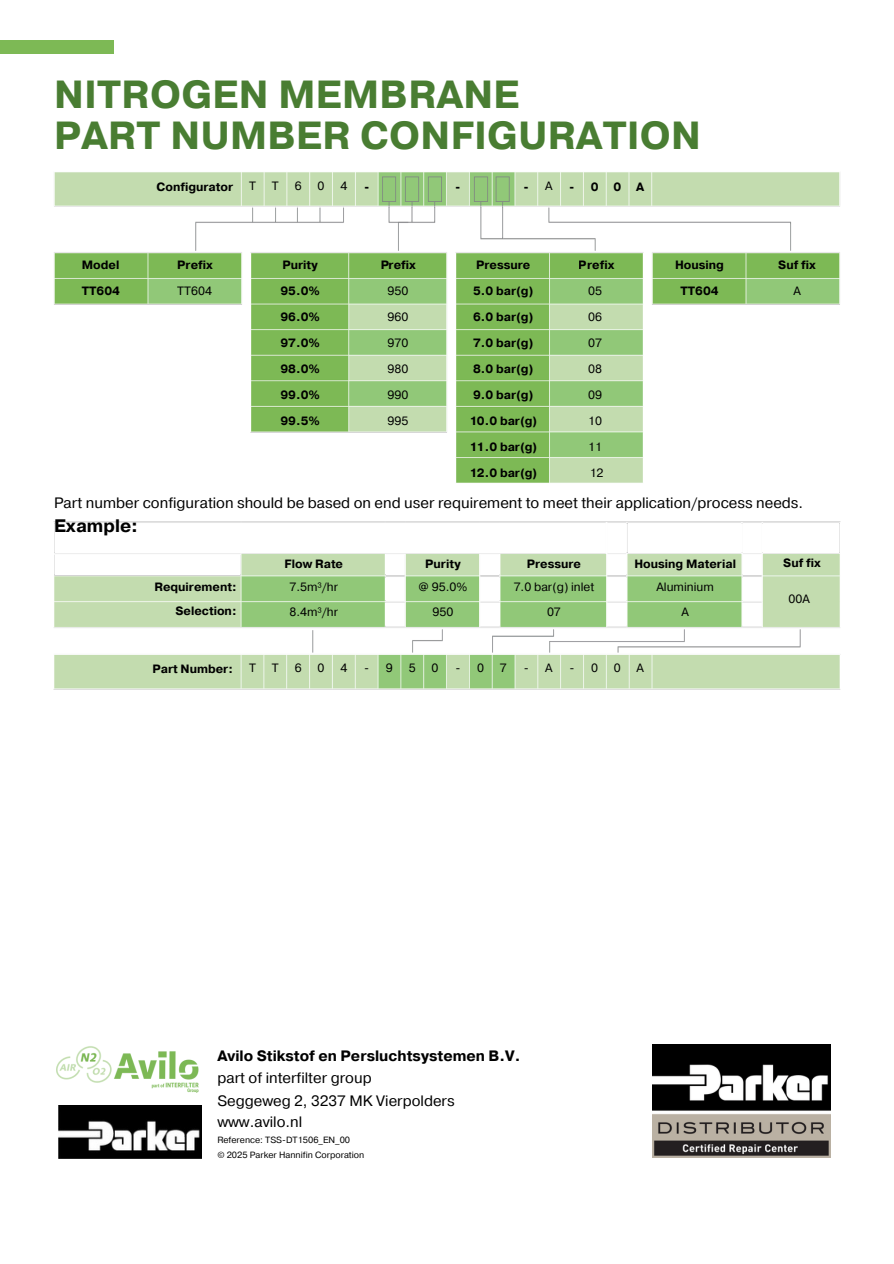
<style>
.page{position:relative;width:894px;height:1264px;background:#fff}
.page>*{position:absolute;margin:0;border:0;box-sizing:border-box;transform-origin:0 0}
.t1{font:700 39px/41.7px "Pragmatica";letter-spacing:.01em;color:#497d32}
.t2{font:700 18px "Pragmatica";color:#000}
.t3{font:15px/21px "Pragmatica";color:#000}
.t4{font:700 15px "Pragmatica";color:#000}
.t5{font:700 12px/26px "Pragmatica";color:#000}
.t6{font:12px/26px "Pragmatica";color:#000;text-align:center}
.t7{font:9px/15px "Pragmatica";color:#000}
.s1{font-weight:400}
</style>
<div class="page">
<div style="left:0;top:41px;width:113px;height:13px;background:#7db955"></div>
<img style="left:54px;top:172px;width:786px;height:311px">
<img style="left:53px;top:521px;width:788px;height:169px">
<img style="left:59px;top:1105px;width:142px;height:53px">
<img style="left:56px;top:1046px;width:143px;height:46px">
<img style="left:652px;top:1044px;width:178px;height:113px">
<h1 class="t1" style="left:54px;top:75px;width:648px">NITROGEN MEMBRANE<br>PART NUMBER CONFIGURATION</h1>
<p class="t5" style="left:157px;top:174px;width:78px">Configurator</p>
<p class="t6" style="left:249px;top:174px;width:8px">T</p>
<p class="t6" style="left:272px;top:174px;width:8px">T</p>
<p class="t6" style="left:295px;top:174px;width:8px">6</p>
<p class="t6" style="left:317px;top:174px;width:8px">0</p>
<p class="t6" style="left:340px;top:174px;width:8px">4</p>
<p class="t5" style="left:364px;top:174px;width:7px">-</p>
<p class="t5" style="left:455px;top:174px;width:7px">-</p>
<p class="t5" style="left:523px;top:174px;width:31px">- <span class="s1">A</span></p>
<p class="t5" style="left:569px;top:174px;width:77px">-00A</p>
<p class="t5" style="left:82px;top:252px;width:40px">Model<br>TT604</p>
<p class="t5" style="left:177px;top:252px;width:37px">Prefix</p>
<p class="t6" style="left:177px;top:278px;width:36px">TT604</p>
<p class="t5" style="left:280px;top:252px;width:41px">Purity<br>95.0%<br>96.0%<br>97.0%<br>98.0%<br>99.0%<br>99.5%</p>
<p class="t5" style="left:380px;top:252px;width:37px">Prefix</p>
<p class="t6" style="left:387px;top:278px;width:22px;text-align:justify">950<br>960<br>970<br>980<br>990<br>995</p>
<p class="t5" style="left:469px;top:252px;width:70px;text-align:center">Pressure<br>5.0 bar(g)<br>6.0 bar(g)<br>7.0 bar(g)<br>8.0 bar(g)<br>9.0 bar(g)<br>10.0 bar(g)<br>11.0 bar(g)<br>12.0 bar(g)</p>
<p class="t5" style="left:578px;top:252px;width:37px">Prefix</p>
<p class="t6" style="left:588px;top:278px;width:17px;text-align:justify">05<br>06<br>07<br>08<br>09<br>10<br>11<br>12</p>
<p class="t5" style="left:674px;top:252px;width:50px;text-align:center">Housing<br>TT604</p>
<p class="t5" style="left:778px;top:252px;width:39px">Suf fix</p>
<p class="t6" style="left:793px;top:278px;width:9px">A</p>
<p class="t3" style="left:54px;top:493px;width:750px">Part number configuration should be based on end user requirement to meet their application/process needs.</p>
<h2 class="t2" style="left:54px;top:513px;width:86px">Example:</h2>
<p class="t5" style="left:154px;top:574px;width:84px;line-height:24.8px;text-align:right">Requirement:<br>Selection:</p>
<p class="t5" style="left:284px;top:551px;width:60px">Flow Rate</p>
<p class="t6" style="left:289px;top:575px;width:50px;line-height:24.8px;text-align:left">7.5m³/hr<br>8.4m³/hr</p>
<p class="t5" style="left:425px;top:551px;width:37px">Purity</p>
<p class="t6" style="left:418px;top:575px;width:50px;line-height:24.8px">@ 95.0%<br>950</p>
<p class="t5" style="left:526px;top:551px;width:56px">Pressure</p>
<p class="t6" style="left:513px;top:575px;width:82px;line-height:24.8px">7.0 bar(g) inlet<br>07</p>
<p class="t5" style="left:783px;top:550px;width:39px">Suf fix</p>
<p class="t5" style="left:634px;top:551px;width:103px">Housing Material</p>
<p class="t6" style="left:656px;top:575px;width:59px;line-height:24.8px">Aluminium<br>A</p>
<p class="t6" style="left:788px;top:586px;width:23px">00A</p>
<p class="t5" style="left:152px;top:656px;width:82px">Part Number:</p>
<p class="t6" style="left:249px;top:655px;width:8px">T</p>
<p class="t6" style="left:272px;top:655px;width:8px">T</p>
<p class="t6" style="left:295px;top:655px;width:8px">6</p>
<p class="t6" style="left:317px;top:655px;width:8px">0</p>
<p class="t6" style="left:340px;top:655px;width:8px">4</p>
<p class="t6" style="left:364px;top:655px;width:30px">- 9</p>
<p class="t6" style="left:408px;top:655px;width:8px">5</p>
<p class="t6" style="left:431px;top:655px;width:8px">0</p>
<p class="t6" style="left:455px;top:655px;width:7px">-</p>
<p class="t6" style="left:477px;top:655px;width:8px">0</p>
<p class="t6" style="left:499px;top:655px;width:8px">7</p>
<p class="t6" style="left:523px;top:655px;width:7px">-</p>
<p class="t6" style="left:545px;top:655px;width:9px">A</p>
<p class="t6" style="left:569px;top:655px;width:7px">-</p>
<p class="t6" style="left:591px;top:655px;width:8px">0</p>
<p class="t6" style="left:613px;top:655px;width:8px">0</p>
<p class="t6" style="left:636px;top:655px;width:9px">A</p>
<p class="t4" style="left:217px;top:1045px;width:304px">Avilo Stikstof en Persluchtsystemen B.V.</p>
<p class="t3" style="left:217px;top:1067px;width:155px">part of interfilter group</p>
<p class="t3" style="left:217px;top:1090px;width:239px">Seggeweg 2, 3237 MK Vierpolders www.avilo.nl</p>
<p class="t7" style="left:217px;top:1132px;width:148px">Reference: TSS-DT1506_EN_00<br>© 2025 Parker Hannifin Corporation</p>
</div>
